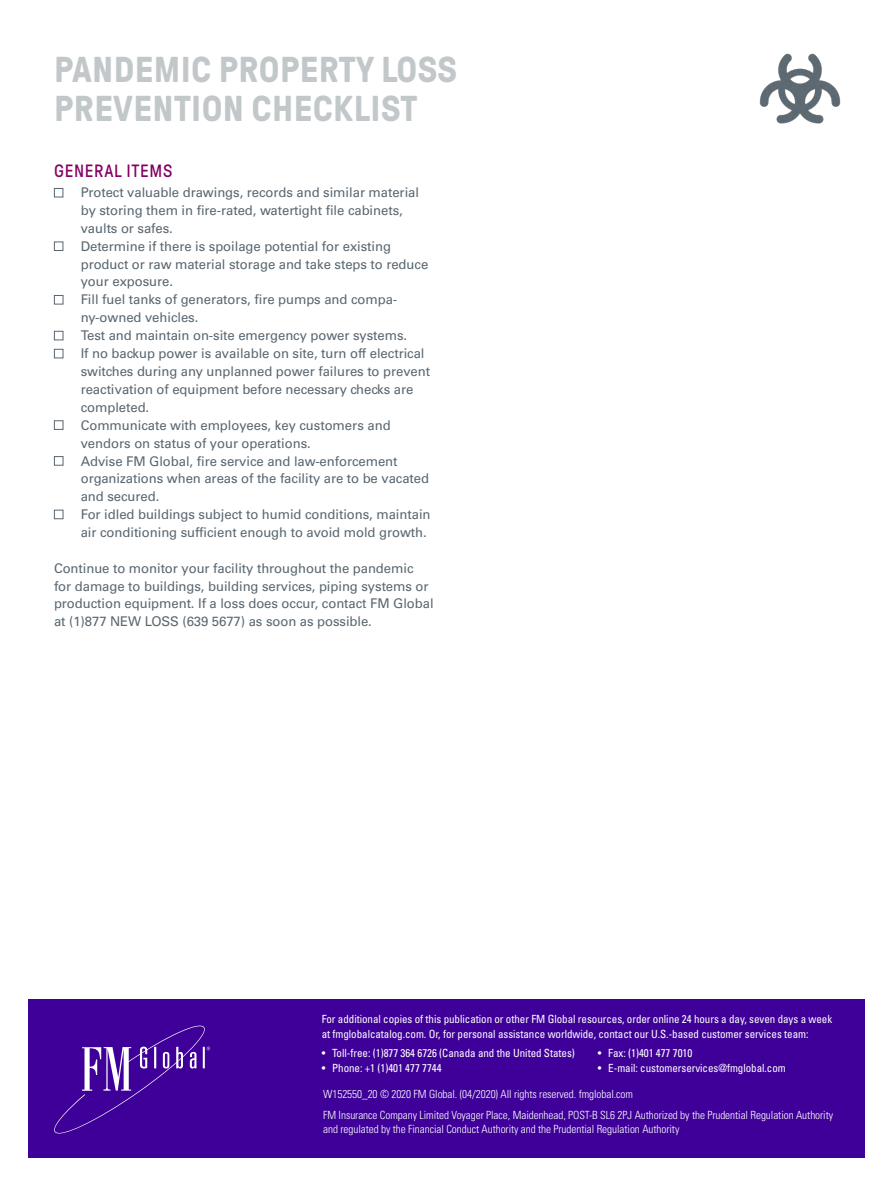
<style>
.page{position:relative;width:893px;height:1188px;background:#fff}
.page>*{position:absolute;margin:0;border:0;box-sizing:border-box;transform-origin:0 0}
.t1{font:700 36px/39px "GT Pressura Pro";letter-spacing:.01em;color:#c2c7ca}
.t2{font:17.85px "GT Pressura Pro";letter-spacing:.04em;color:#860164}
.t3{font:13.35px/17.9px "Univers LT Std";letter-spacing:-.005em;color:#596670}
.t4{font:condensed 11.25px/15px "Univers LT Std";letter-spacing:-.005em;color:#fff}
.t5{font:300 condensed 11.25px/21px "Univers LT Std";letter-spacing:-.005em;color:#fff}
</style>
<div class="page">
<div style="left:28px;top:999px;width:836px;height:159px;background:#3f0099"></div>
<div style="left:54px;top:188px;width:9px;height:9px;border:1px solid #596670"></div>
<div style="left:54px;top:242px;width:9px;height:9px;border:1px solid #596670"></div>
<div style="left:54px;top:295px;width:9px;height:9px;border:1px solid #596670"></div>
<div style="left:54px;top:331px;width:9px;height:9px;border:1px solid #596670"></div>
<div style="left:54px;top:349px;width:9px;height:9px;border:1px solid #596670"></div>
<div style="left:54px;top:420px;width:9px;height:10px;border:1px solid #596670"></div>
<div style="left:54px;top:456px;width:9px;height:10px;border:1px solid #596670"></div>
<img style="left:759px;top:53px;width:82px;height:71px">
<div style="left:54px;top:510px;width:9px;height:9px;border:1px solid #596670"></div>
<svg style="left:54px;top:1026px;width:156px;height:108px"></svg>
<h1 class="t1" style="left:54px;top:51px;width:405px">PANDEMIC PROPERTY LOSS<br>PREVENTION CHECKLIST</h1>
<h2 class="t2" style="left:54px;top:162px;width:120px">GENERAL ITEMS</h2>
<p class="t3" style="left:81px;top:184px;width:351px">Protect valuable drawings, records and similar material by storing them in fire-rated, watertight file cabinets, vaults or safes.<br>Determine if there is spoilage potential for existing product or raw material storage and take steps to reduce your exposure.<br>Fill fuel tanks of generators, fire pumps and compa&shy;ny-owned vehicles.<br>Test and maintain on-site emergency power systems.<br>If no backup power is available on site, turn off electrical switches during any unplanned power failures to prevent reactivation of equipment before necessary checks are completed.<br>Communicate with employees, key customers and vendors on status of your operations.<br>Advise FM Global, fire service and law-enforcement organizations when areas of the facility are to be vacated and secured.<br>For idled buildings subject to humid conditions, maintain air conditioning sufficient enough to avoid mold growth.</p>
<p class="t3" style="left:54px;top:559px;width:381px">Continue to monitor your facility throughout the pandemic for damage to buildings, building services, piping systems or production equipment. If a loss does occur, contact FM Global at (1)877 NEW LOSS (639 5677) as soon as possible.</p>
<p class="t4" style="left:322px;top:1011px;width:512px">For additional copies of this publication or other FM Global resources, order online 24 hours a day, seven days a week at fmglobalcatalog.com. Or, for personal assistance worldwide, contact our U.S.-based customer services team:</p>
<p class="t4" style="left:322px;top:1046px;width:255px">• Toll-free: (1)877 364 6726 (Canada and the United States)</p>
<p class="t4" style="left:322px;top:1061px;width:121px">• Phone: +1 (1)401 477 7744</p>
<p class="t4" style="left:598px;top:1046px;width:96px">• Fax: (1)401 477 7010</p>
<p class="t4" style="left:598px;top:1061px;width:190px">• E-mail: customerservices@fmglobal.com</p>
<p class="t5" style="left:323px;top:1084px;width:511px">W152550_20 © 2020 FM Global. (04/2020) All rights reserved. fmglobal.com<br>FM Insurance Company Limited Voyager Place, Maidenhead, POST-B SL6 2PJ Authorized by the Prudential Regulation Authority</p>
<p class="t5" style="left:323px;top:1119px;width:358px">and regulated by the Financial Conduct Authority and the Prudential Regulation Authority</p>
</div>
